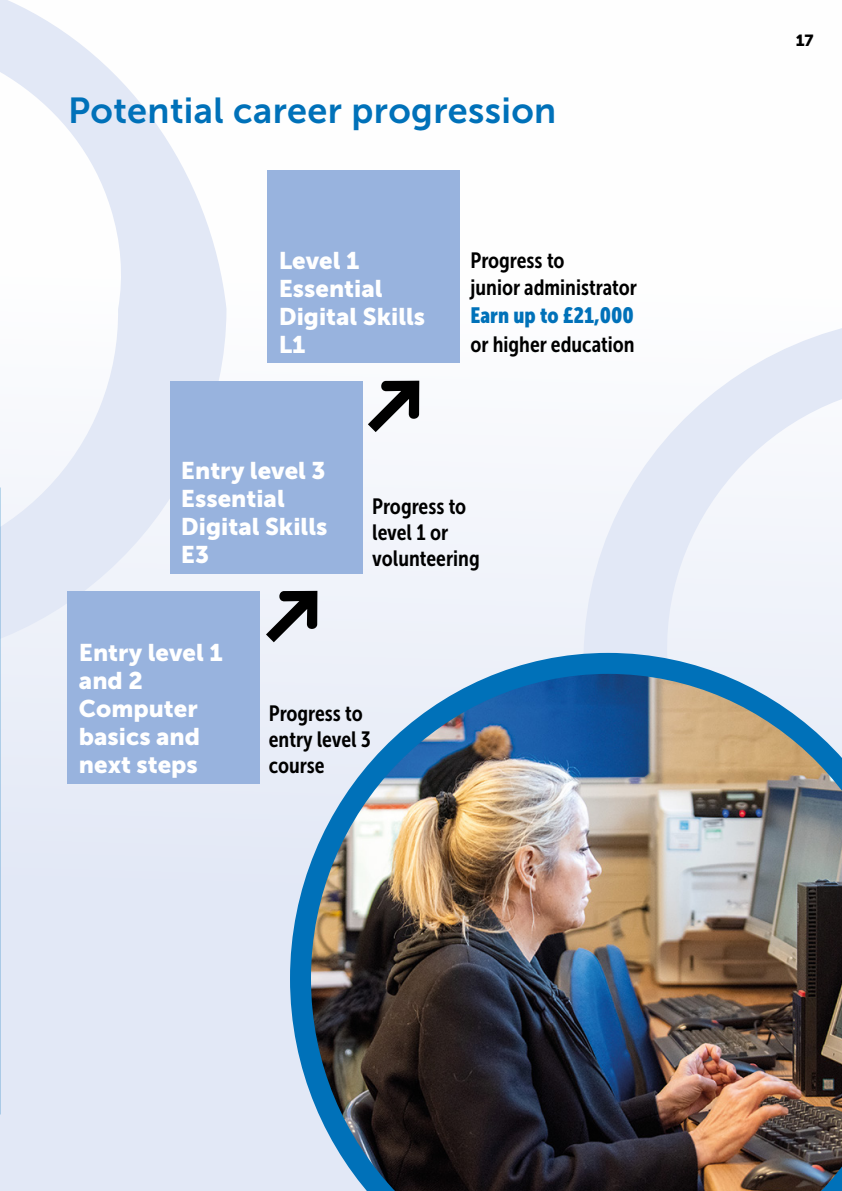
<style>
.page{position:relative;width:842px;height:1191px;background:#fff}
.page>*{position:absolute;margin:0;border:0;box-sizing:border-box;transform-origin:0 0}
.t1{font:36px "Museo Sans 700";letter-spacing:.01em;color:#0071b9}
.t2{font:24px/28px "Museo Sans 900";color:#fff}
.t3{font:22px/26px "Museo Sans Cond 700";color:#000}
.t4{font:22px "Museo Sans Cond 900";color:#0071b9}
.t5{font:16px "Museo Sans 900";color:#000}
</style>
<div class="page">
<div style="left:0;top:0;width:842px;height:1191px;background:linear-gradient(to bottom,#fff,#dce4f4)"></div>
<svg style="left:0;top:0;width:226px;height:667px"></svg>
<svg style="left:579px;top:251px;width:263px;height:402px;fill:#f3f6fb"></svg>
<div style="left:68px;top:591px;width:192px;height:193px;background:#98b3de"></div>
<div style="left:170px;top:381px;width:192px;height:193px;background:#98b3de"></div>
<div style="left:267px;top:170px;width:193px;height:193px;background:#98b3de"></div>
<svg style="left:266px;top:591px;width:51px;height:51px"></svg>
<svg style="left:368px;top:381px;width:51px;height:51px"></svg>
<img style="left:290px;top:653px;width:552px;height:538px">
<h1 class="t1" style="left:68px;top:91px;width:490px">Potential career progression</h1>
<p class="t2" style="left:279px;top:246px;width:148px">Level 1<br>Essential<br>Digital Skills<br>L1</p>
<p class="t3" style="left:471px;top:248px;width:168px">Progress to<br>junior administrator</p>
<p class="t4" style="left:471px;top:303px;width:165px">Earn up to £21,000</p>
<p class="t3" style="left:471px;top:332px;width:166px">or higher education</p>
<p class="t2" style="left:181px;top:457px;width:148px">Entry level 3<br>Essential<br>Digital Skills<br>E3</p>
<p class="t3" style="left:372px;top:493px;width:109px">Progress to level 1 or volunteering</p>
<p class="t2" style="left:79px;top:638px;width:145px">Entry level 1 and 2<br>Computer basics and next steps</p>
<p class="t3" style="left:269px;top:700px;width:104px">Progress to entry level 3 course</p>
<p class="t5" style="left:796px;top:31px;width:19px">17</p>
</div>
